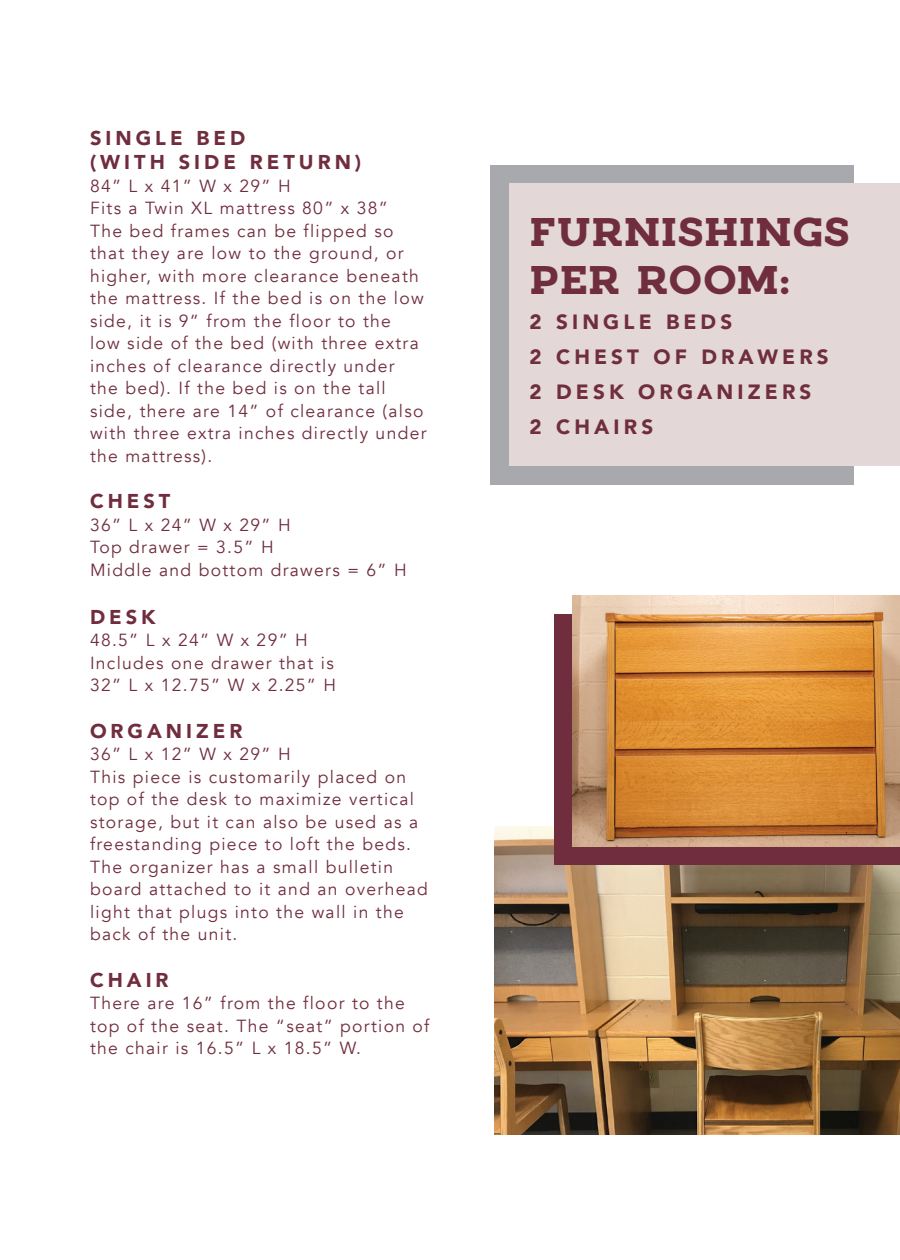
<style>
.page{position:relative;width:900px;height:1260px;background:#fff}
.page>*{position:absolute;margin:0;border:0;box-sizing:border-box;transform-origin:0 0}
.t1{font:800 40px/48px "Woodman";color:#702d3d}
.t2{font:900 20.5px/35px "Avenir";letter-spacing:.2em;color:#702d3d}
.t3{font:900 20px/24px "Avenir";letter-spacing:.2em;color:#702d3d}
.t4{font:17.5px/22.5px "Avenir";letter-spacing:.075em;color:#702d3d}
</style>
<div class="page">
<img style="left:494px;top:827px;width:406px;height:308px">
<div style="left:554px;top:614px;width:346px;height:251px;background:#702d3d"></div>
<img style="left:573px;top:596px;width:327px;height:250px">
<div style="left:491px;top:165px;width:363px;height:319px;background:#a8a9ad"></div>
<div style="left:509px;top:183px;width:391px;height:283px;background:#e3d7d7"></div>
<p class="t3" style="left:90px;top:126px;width:273px">SINGLE BED<br>(WITH SIDE RETURN)</p>
<p class="t4" style="left:90px;top:175px;width:338px">84” L x 41” W x 29” H<br>Fits a Twin XL mattress 80” x 38”<br>The bed frames can be flipped so that they are low to the ground, or higher, with more clearance beneath the mattress. If the bed is on the low side, it is 9” from the floor to the<br>low side of the bed (with three extra inches of clearance directly under the bed). If the bed is on the tall side, there are 14” of clearance (also with three extra inches directly under the mattress).</p>
<p class="t3" style="left:90px;top:489px;width:82px">CHEST</p>
<p class="t4" style="left:90px;top:514px;width:318px">36” L x 24” W x 29” H<br>Top drawer = 3.5” H<br>Middle and bottom drawers = 6” H</p>
<p class="t3" style="left:90px;top:604px;width:67px">DESK</p>
<p class="t4" style="left:90px;top:629px;width:248px">48.5” L x 24” W x 29” H<br>Includes one drawer that is<br>32” L x 12.75” W x 2.25” H</p>
<p class="t3" style="left:90px;top:718px;width:154px">ORGANIZER</p>
<p class="t4" style="left:90px;top:743px;width:339px">36” L x 12” W x 29” H<br>This piece is customarily placed on top of the desk to maximize vertical storage, but it can also be used as a freestanding piece to loft the beds.<br>The organizer has a small bulletin board attached to it and an overhead light that plugs into the wall in the back of the unit.</p>
<p class="t3" style="left:90px;top:967px;width:80px">CHAIR</p>
<p class="t4" style="left:90px;top:992px;width:341px">There are 16” from the floor to the top of the seat. The “seat” portion of the chair is 16.5” L x 18.5” W.</p>
<h1 class="t1" style="left:530px;top:206px;width:322px">FURNISHINGS<br>PER ROOM:</h1>
<p class="t2" style="left:530px;top:304px;width:301px">2 SINGLE BEDS<br>2 CHEST OF DRAWERS<br>2 DESK ORGANIZERS<br>2 CHAIRS</p>
</div>
